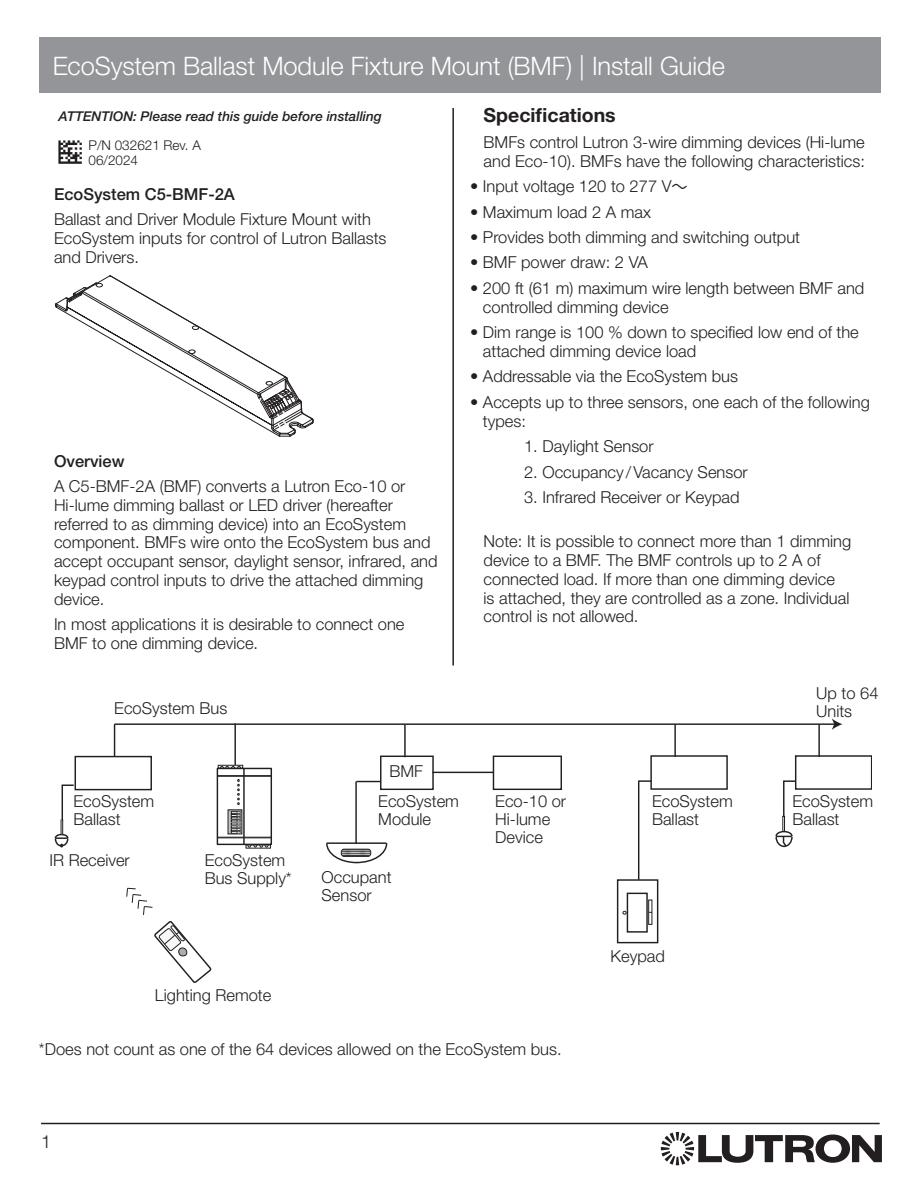
<style>
.page{position:relative;width:918px;height:1188px;background:#fff}
.page>*{position:absolute;margin:0;border:0;box-sizing:border-box;transform-origin:0 0}
.t1{font:300 25.5px "Helvetica Neue LT Std";letter-spacing:-.005em;color:#fff}
.t2{font:700 19.5px "Helvetica Neue LT Std";color:#231f20}
.t3{font:300 18px "Helvetica Neue LT Std";color:#231f20}
.t4{font:300 16.5px/18.8px "Helvetica Neue LT Std";color:#231f20}
.t5{font:500 16.5px "Helvetica Neue LT Std";color:#231f20}
.t6{font:italic 500 13.5px "Helvetica Neue LT Std";color:#231f20}
.t7{font:300 13.5px/15px "Helvetica Neue LT Std";color:#231f20}
.s1{font-family:"acdc";font-weight:400}
</style>
<div class="page">
<div style="left:39px;top:38px;width:841px;height:55px;background:#939598"></div>
<svg style="left:661px;top:1132px;width:221px;height:33px"></svg>
<hr style="left:41px;top:1123px;width:839px;height:1px;background:#231f20">
<hr style="left:115px;top:723px;width:720px;height:2px;background:#231f20">
<svg style="left:832px;top:718px;width:10px;height:12px"></svg>
<div style="left:75px;top:756px;width:77px;height:34px;border:1px solid #231f20"></div>
<div style="left:380px;top:756px;width:54px;height:34px;border:1px solid #231f20"></div>
<hr style="left:234px;top:724px;width:2px;height:41px;background:#231f20">
<hr style="left:404px;top:725px;width:2px;height:32px;background:#231f20">
<div style="left:493px;top:756px;width:69px;height:34px;border:1px solid #231f20"></div>
<hr style="left:432px;top:772px;width:62px;height:1px;background:#231f20">
<hr style="left:355px;top:781px;width:2px;height:63px;background:#231f20">
<svg style="left:356px;top:781px;width:24px;height:1px"></svg>
<div style="left:795px;top:755px;width:77px;height:35px;border:1px solid #231f20"></div>
<hr style="left:818px;top:724px;width:2px;height:33px;background:#231f20">
<svg style="left:775px;top:780px;width:22px;height:68px"></svg>
<hr style="left:114px;top:724px;width:1px;height:33px;background:#231f20">
<svg style="left:55px;top:784px;width:20px;height:63px"></svg>
<div style="left:217px;top:768px;width:55px;height:77px;border:1px solid #231f20"></div>
<hr style="left:243px;top:768px;width:2px;height:76px;background:#231f20">
<hr style="left:218px;top:776px;width:54px;height:1px;background:#231f20">
<hr style="left:217px;top:775px;width:54px;height:1px;background:#231f20">
<svg style="left:237px;top:779px;width:2px;height:26px"></svg>
<svg style="left:228px;top:810px;width:14px;height:24px"></svg>
<svg style="left:231px;top:811px;width:10px;height:23px"></svg>
<hr style="left:217px;top:838px;width:54px;height:1px;background:#231f20">
<hr style="left:217px;top:837px;width:54px;height:1px;background:#231f20">
<div style="left:246px;top:845px;width:25px;height:3px;border:1px solid #231f20"></div>
<svg style="left:247px;top:845px;width:22px;height:3px"></svg>
<div style="left:218px;top:765px;width:25px;height:3px;border:1px solid #231f20"></div>
<svg style="left:220px;top:766px;width:21px;height:2px"></svg>
<svg style="left:154px;top:921px;width:58px;height:61px"></svg>
<svg style="left:126px;top:888px;width:27px;height:27px"></svg>
<hr style="left:638px;top:781px;width:1px;height:99px;background:#231f20">
<div style="left:617px;top:879px;width:41px;height:64px;border:1px solid #231f20"></div>
<div style="left:627px;top:893px;width:21px;height:40px;border:1px solid #231f20"></div>
<div style="left:648px;top:900px;width:4px;height:25px;border:1px solid #231f20"></div>
<div style="left:650px;top:755px;width:78px;height:35px;border:1px solid #231f20"></div>
<hr style="left:674px;top:724px;width:2px;height:33px;background:#231f20">
<svg style="left:638px;top:780px;width:14px;height:2px"></svg>
<svg style="left:326px;top:842px;width:62px;height:22px"></svg>
<svg style="left:55px;top:276px;width:259px;height:161px"></svg>
<hr style="left:452px;top:108px;width:2px;height:558px;background:#231f20">
<img style="left:58px;top:140px;width:24px;height:24px">
<h1 class="t1" style="left:53px;top:51px;width:674px">EcoSystem Ballast Module Fixture Mount (BMF) | Install Guide</h1>
<p class="t6" style="left:59px;top:109px;width:325px">ATTENTION: Please read this guide before installing</p>
<p class="t7" style="left:89px;top:137px;width:114px">P/N 032621 Rev. A<br>06/2024</p>
<p class="t5" style="left:54px;top:184px;width:182px">EcoSystem C5-BMF-2A</p>
<p class="t4" style="left:54px;top:210px;width:334px">Ballast and Driver Module Fixture Mount with<br>EcoSystem inputs for control of Lutron Ballasts and Drivers.</p>
<p class="t5" style="left:54px;top:451px;width:72px">Overview</p>
<p class="t4" style="left:54px;top:477px;width:385px">A C5-BMF-2A (BMF) converts a Lutron Eco-10 or Hi-lume dimming ballast or LED driver (hereafter referred to as dimming device) into an EcoSystem component. BMFs wire onto the EcoSystem bus and accept occupant sensor, daylight sensor, infrared, and keypad control inputs to drive the attached dimming device.</p>
<p class="t4" style="left:54px;top:614px;width:352px">In most applications it is desirable to connect one<br>BMF to one dimming device.</p>
<p class="t4" style="left:114px;top:698px;width:115px">EcoSystem Bus</p>
<p class="t2" style="left:484px;top:103px;width:134px">Specifications</p>
<p class="t4" style="left:484px;top:132px;width:383px">BMFs control Lutron 3-wire dimming devices (Hi-lume and Eco-10). BMFs have the following characteristics:</p>
<p class="t4" style="left:470px;top:176px;width:219px">• Input voltage 120 to 277 V<span class="s1">~</span></p>
<p class="t4" style="left:470px;top:202px;width:182px">• Maximum load 2 A max</p>
<p class="t4" style="left:470px;top:227px;width:332px">• Provides both dimming and switching output</p>
<p class="t4" style="left:470px;top:253px;width:179px">• BMF power draw: 2 VA</p>
<p class="t4" style="left:483px;top:278px;width:383px;text-indent:-13px">• 200 ft (61 m) maximum wire length between BMF and controlled dimming device</p>
<p class="t4" style="left:483px;top:323px;width:377px;text-indent:-13px">• Dim range is 100 % down to specified low end of the attached dimming device load</p>
<p class="t4" style="left:470px;top:367px;width:270px">• Addressable via the EcoSystem bus</p>
<p class="t4" style="left:483px;top:392px;width:388px;text-indent:-13px">• Accepts up to three sensors, one each of the following types:</p>
<p class="t4" style="left:524px;top:437px;width:131px">1. Daylight Sensor</p>
<p class="t4" style="left:524px;top:462px;width:225px">2. Occupancy /Vacancy Sensor</p>
<p class="t4" style="left:524px;top:488px;width:217px">3. Infrared Receiver or Keypad</p>
<p class="t4" style="left:484px;top:532px;width:369px">Note: It is possible to connect more than 1 dimming device to a BMF. The BMF controls up to 2 A of connected load. If more than one dimming device<br>is attached, they are controlled as a zone. Individual control is not allowed.</p>
<p class="t4" style="left:816px;top:684px;width:64px;line-height:18px">Up to 64<br>Units</p>
<p class="t4" style="left:74px;top:792px;width:82px;line-height:18px">EcoSystem<br>Ballast</p>
<p class="t4" style="left:49px;top:850px;width:82px">IR Receiver</p>
<p class="t4" style="left:205px;top:851px;width:89px;line-height:18px">EcoSystem<br>Bus Supply*</p>
<p class="t4" style="left:389px;top:762px;width:35px">BMF</p>
<p class="t4" style="left:378px;top:792px;width:82px;line-height:18px">EcoSystem<br>Module</p>
<p class="t4" style="left:322px;top:867px;width:71px;line-height:18px">Occupant<br>Sensor</p>
<p class="t4" style="left:495px;top:792px;width:72px;line-height:18px">Eco-10 or<br>Hi-lume<br>Device</p>
<p class="t4" style="left:652px;top:792px;width:82px;line-height:18px">EcoSystem<br>Ballast</p>
<p class="t4" style="left:792px;top:792px;width:82px;line-height:18px">EcoSystem<br>Ballast</p>
<p class="t4" style="left:155px;top:986px;width:118px">Lighting Remote</p>
<p class="t4" style="left:610px;top:947px;width:56px">Keypad</p>
<p class="t4" style="left:39px;top:1040px;width:524px">*Does not count as one of the 64 devices allowed on the EcoSystem bus.</p>
<p class="t3" style="left:41px;top:1130px;width:12px">1</p>
</div>
